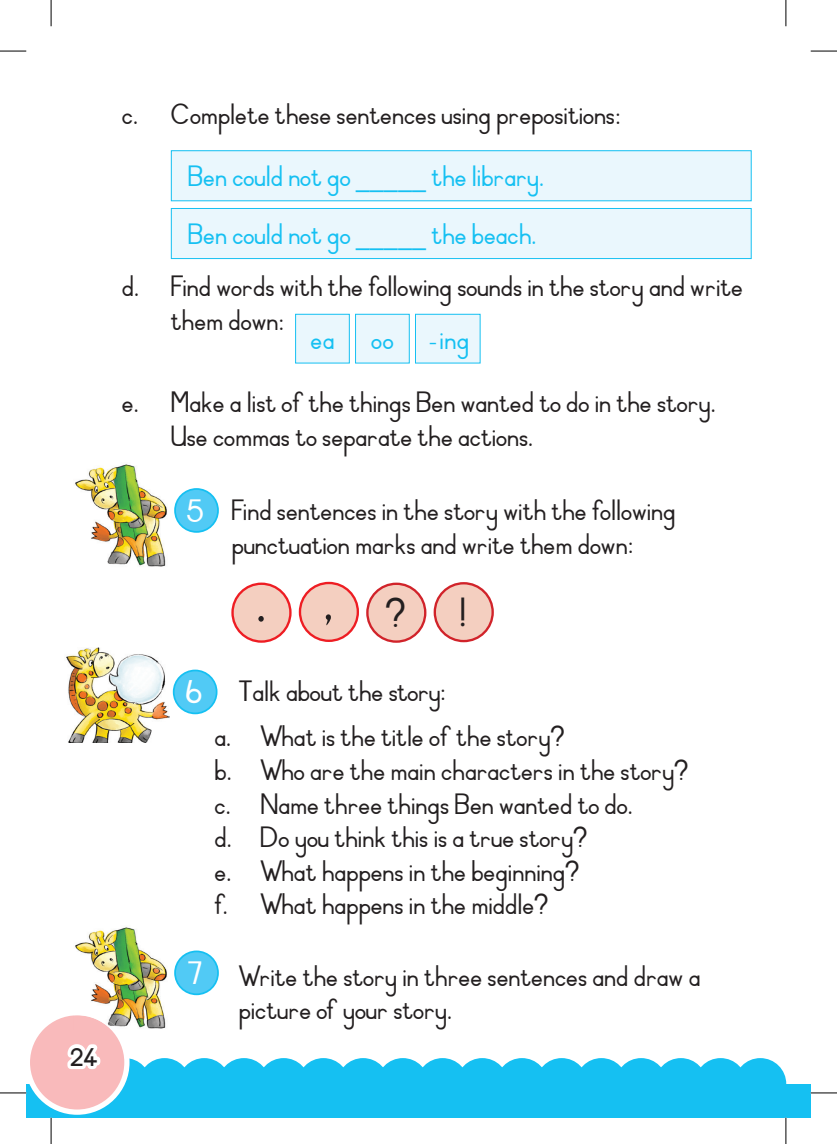
<style>
.page{position:relative;width:837px;height:1144px;background:#fff}
.page>*{position:absolute;margin:0;border:0;box-sizing:border-box;transform-origin:0 0}
.t1{font:63.7px "IOP Scool Gr NUM Reg";color:#231f20}
.t2{font:40.07px "IOP Scool Gr NUM Reg";color:#231f20}
.t3{font:31.5px "IOP Scool Gr NUM Reg";color:#fff}
.t4{font:28px/33.6px "IOP Scool Gr NUM Reg";color:#231f20}
.t5{font:28px/33.6px "Scool";color:#231f20}
.t6{font:28px/57.8px "Scool";color:#15c0f2}
.t7{font:28px "IOP Scool Gr NUM Reg";letter-spacing:.02em;color:#15c0f2}
.t8{font:24.5px "IOP Scool Gr NUM Bold";color:#231f20}
.s1{font-family:"IOP Scool Gr NUM Reg";font-size:31.5px;color:#fff}
.s2{font-size:61.25px}
</style>
<div class="page">
<div style="left:26px;top:1084px;width:759px;height:34px;background:#15c0f2"></div>
<div style="left:99px;top:1058px;width:52px;height:52px;background:#15c0f2;border-radius:50%"></div>
<div style="left:138px;top:1058px;width:52px;height:52px;background:#15c0f2;border-radius:50%"></div>
<div style="left:178px;top:1058px;width:52px;height:52px;background:#15c0f2;border-radius:50%"></div>
<div style="left:218px;top:1058px;width:52px;height:52px;background:#15c0f2;border-radius:50%"></div>
<div style="left:258px;top:1058px;width:51px;height:52px;background:#15c0f2;border-radius:50%"></div>
<div style="left:297px;top:1058px;width:52px;height:52px;background:#15c0f2;border-radius:50%"></div>
<div style="left:337px;top:1058px;width:52px;height:52px;background:#15c0f2;border-radius:50%"></div>
<div style="left:377px;top:1058px;width:51px;height:52px;background:#15c0f2;border-radius:50%"></div>
<div style="left:416px;top:1058px;width:52px;height:52px;background:#15c0f2;border-radius:50%"></div>
<div style="left:456px;top:1058px;width:52px;height:52px;background:#15c0f2;border-radius:50%"></div>
<div style="left:496px;top:1058px;width:51px;height:52px;background:#15c0f2;border-radius:50%"></div>
<div style="left:535px;top:1058px;width:52px;height:52px;background:#15c0f2;border-radius:50%"></div>
<div style="left:575px;top:1058px;width:52px;height:52px;background:#15c0f2;border-radius:50%"></div>
<div style="left:615px;top:1058px;width:52px;height:52px;background:#15c0f2;border-radius:50%"></div>
<div style="left:654px;top:1058px;width:52px;height:52px;background:#15c0f2;border-radius:50%"></div>
<div style="left:694px;top:1058px;width:52px;height:52px;background:#15c0f2;border-radius:50%"></div>
<div style="left:734px;top:1058px;width:52px;height:52px;background:#15c0f2;border-radius:50%"></div>
<div style="left:772px;top:1084px;width:38px;height:34px;background:#15c0f2"></div>
<div style="left:175px;top:951px;width:43px;height:43px;background:#51caf5;border-radius:50%"></div>
<div style="left:174px;top:950px;width:45px;height:45px;border:2px solid #15c0f2;border-radius:50%"></div>
<img style="left:75px;top:927px;width:92px;height:102px">
<img style="left:66px;top:648px;width:103px;height:95px">
<div style="left:174px;top:670px;width:42px;height:43px;background:#51caf5;border-radius:50%"></div>
<div style="left:173px;top:670px;width:44px;height:44px;border:2px solid #15c0f2;border-radius:50%"></div>
<div style="left:175px;top:489px;width:43px;height:43px;background:#51caf5;border-radius:50%"></div>
<div style="left:174px;top:488px;width:45px;height:45px;border:2px solid #15c0f2;border-radius:50%"></div>
<img style="left:75px;top:464px;width:92px;height:103px">
<div style="left:232px;top:584px;width:58px;height:57px;background:#f4cfc0;border-radius:50%"></div>
<div style="left:231px;top:582px;width:60px;height:61px;border:2px solid #ee1d23;border-radius:50%"></div>
<div style="left:300px;top:583px;width:58px;height:58px;background:#f4cfc0;border-radius:50%"></div>
<div style="left:299px;top:582px;width:60px;height:60px;border:2px solid #ee1d23;border-radius:50%"></div>
<div style="left:367px;top:584px;width:58px;height:58px;background:#f4cfc0;border-radius:50%"></div>
<div style="left:366px;top:583px;width:60px;height:60px;border:2px solid #d1232a;border-radius:50%"></div>
<div style="left:434px;top:583px;width:58px;height:58px;background:#f4cfc0;border-radius:50%"></div>
<div style="left:433px;top:582px;width:60px;height:60px;border:2px solid #d1232a;border-radius:50%"></div>
<div style="left:171px;top:151px;width:580px;height:50px;background:#eaf7fd"></div>
<div style="left:171px;top:150px;width:580px;height:51px;border:1px solid #15c0f2"></div>
<div style="left:171px;top:208px;width:580px;height:51px;background:#eaf7fd"></div>
<div style="left:171px;top:208px;width:580px;height:51px;border:1px solid #15c0f2"></div>
<div style="left:295px;top:314px;width:54px;height:49px;background:#eaf7fd"></div>
<div style="left:295px;top:314px;width:54px;height:49px;border:1px solid #15c0f2"></div>
<div style="left:355px;top:314px;width:54px;height:49px;background:#eaf7fd"></div>
<div style="left:355px;top:314px;width:54px;height:49px;border:1px solid #15c0f2"></div>
<div style="left:415px;top:314px;width:65px;height:49px;background:#eaf7fd"></div>
<div style="left:415px;top:314px;width:65px;height:49px;border:1px solid #15c0f2"></div>
<svg style="left:0;top:51px;width:26px;height:1px"></svg>
<svg style="left:810px;top:51px;width:26px;height:1px"></svg>
<svg style="left:810px;top:1092px;width:26px;height:1px"></svg>
<svg style="left:51px;top:0;width:1px;height:26px"></svg>
<svg style="left:0;top:1010px;width:129px;height:134px"></svg>
<svg style="left:785px;top:0;width:1px;height:26px"></svg>
<svg style="left:785px;top:1118px;width:1px;height:26px"></svg>
<p class="t8" style="left:70px;top:1043px;width:29px">24</p>
<p class="t4" style="left:122px;top:99px;width:500px">c. Complete these sentences using prepositions:</p>
<p class="t6" style="left:188px;top:149px;width:358px">Ben could not go _____ the library.<br>Ben could not go _____ the beach.</p>
<p class="t4" style="left:171px;top:272px;width:573px;text-indent:-49px">d. Find words with the following sounds in the story and write them down:</p>
<p class="t7" style="left:310px;top:323px;width:26px">ea</p>
<p class="t7" style="left:371px;top:323px;width:100px">oo -ing</p>
<p class="t4" style="left:171px;top:387px;width:546px;text-indent:-49px">e. Make a list of the things Ben wanted to do in the story.<br>Use commas to separate the actions.</p>
<p class="t5" style="left:186px;top:496px;width:491px;text-align:center"><span class="s1">5</span> Find sentences in the story with the following punctuation marks and write them down:</p>
<h1 class="t1" style="left:255px;top:563px;width:151px">.<span class="s2">,</span> <sub>?</sub></h1>
<h2 class="t2" style="left:457px;top:590px;width:13px">!</h2>
<p class="t3" style="left:185px;top:674px;width:19px">6</p>
<p class="t5" style="left:238px;top:676px;width:209px">Talk about the story:</p>
<p class="t4" style="left:214px;top:722px;width:475px">a. What is the title of the story?<br>b. Who are the main characters in the story? c. Name three things Ben wanted to do.<br>d. Do you think this is a true story?<br>e. What happens in the beginning?<br>f. What happens in the middle?</p>
<p class="t3" style="left:188px;top:955px;width:17px">7</p>
<p class="t5" style="left:238px;top:961px;width:463px">Write the story in three sentences and draw a picture of your story.</p>
</div>
